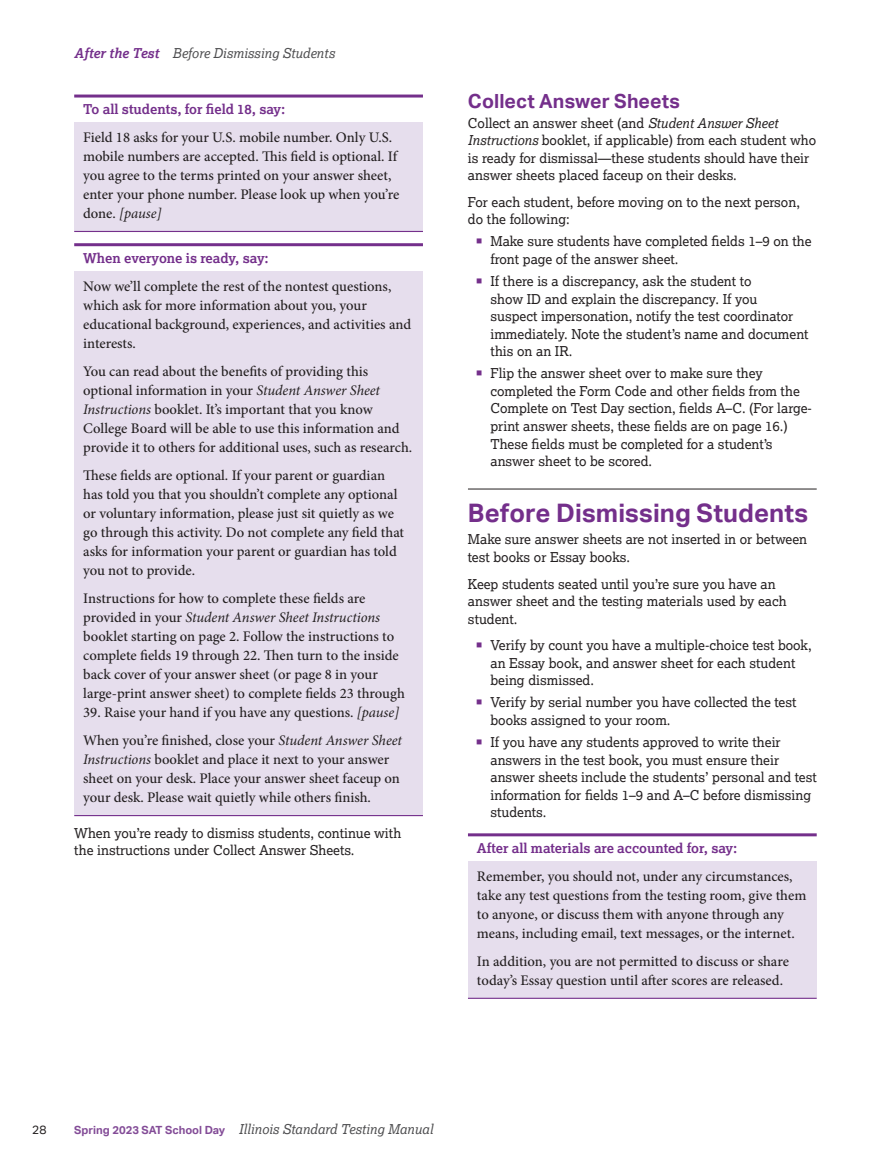
<style>
.page{position:relative;width:891px;height:1175px;background:#fff}
.page>*{position:absolute;margin:0;border:0;box-sizing:border-box;transform-origin:0 0}
.t1{font:700 25.5px "Aktiv Grotesk";letter-spacing:.005em;color:#742f8b}
.t2{font:700 19.5px "Aktiv Grotesk";letter-spacing:.005em;color:#742f8b}
.t3{font:500 14.7px/19px "Minion Pro";letter-spacing:-.005em;color:#231f20}
.t4{font:13.5px/17.5px "Lexia";color:#231f20}
.t5{font:700 13.5px "Lexia";color:#742f8b}
.t6{font:italic 13.5px "Lexia";color:#4d4d4f}
.t7{font:12px "Aktiv Grotesk";color:#231f20}
.s1{font-weight:700;color:#742f8b}
.s2{font-weight:400;font-style:italic}
.s3{font-style:italic}
.s4{color:#742f8b}
.s5{font-family:"Aktiv Grotesk";font-weight:700;font-style:normal;font-size:11.25px;color:#834c97}
</style>
<div class="page">
<div style="left:74px;top:122px;width:349px;height:109px;background:#e6deed"></div>
<div style="left:74px;top:271px;width:349px;height:90px;background:#e6deed"></div>
<div style="left:74px;top:356px;width:349px;height:109px;background:#e6deed"></div>
<div style="left:74px;top:460px;width:349px;height:128px;background:#e6deed"></div>
<div style="left:74px;top:583px;width:349px;height:147px;background:#e6deed"></div>
<div style="left:74px;top:725px;width:349px;height:90px;background:#e6deed"></div>
<div style="left:468px;top:861px;width:349px;height:90px;background:#e6deed"></div>
<div style="left:468px;top:946px;width:349px;height:52px;background:#e6deed"></div>
<hr style="left:468px;top:997px;width:349px;height:1px;background:#742f8b">
<hr style="left:468px;top:833px;width:349px;height:3px;background:#742f8b">
<hr style="left:468px;top:488px;width:349px;height:1px;background:#231f20">
<hr style="left:74px;top:815px;width:349px;height:1px;background:#742f8b">
<hr style="left:74px;top:243px;width:349px;height:3px;background:#742f8b">
<hr style="left:74px;top:231px;width:349px;height:1px;background:#742f8b">
<svg style="left:74px;top:94px;width:349px;height:4px"></svg>
<p class="t6" style="left:74px;top:44px;width:262px"><span class="s1">After the Test</span> Before Dismissing Students</p>
<p class="t5" style="left:83px;top:101px;width:204px">To all students, for field 18, say:</p>
<p class="t3" style="left:83px;top:128px;width:318px">Field 18 asks for your U.S. mobile number. Only U.S. mobile numbers are accepted. This field is optional. If you agree to the terms printed on your answer sheet, enter your phone number. Please look up when you’re done. <span class="s2">[pause]</span></p>
<p class="t5" style="left:83px;top:249px;width:187px">When everyone is ready, say:</p>
<p class="t3" style="left:83px;top:276px;width:329px">Now we’ll complete the rest of the nontest questions, which ask for more information about you, your educational background, experiences, and activities and interests.</p>
<p class="t3" style="left:83px;top:361px;width:331px">You can read about the benefits of providing this optional information in your <span class="s2">Student Answer Sheet Instructions</span> booklet. It’s important that you know College Board will be able to use this information and provide it to others for additional uses, such as research.</p>
<p class="t3" style="left:83px;top:466px;width:322px">These fields are optional. If your parent or guardian has told you that you shouldn’t complete any optional or voluntary information, please just sit quietly as we go through this activity. Do not complete any field that asks for information your parent or guardian has told you not to provide.</p>
<p class="t3" style="left:83px;top:589px;width:323px">Instructions for how to complete these fields are provided in your <span class="s2">Student Answer Sheet Instructions </span>booklet starting on page 2. Follow the instructions to complete fields 19 through 22. Then turn to the inside back cover of your answer sheet (or page 8 in your large-print answer sheet) to complete fields 23 through</p>
<p class="t3" style="left:83px;top:703px;width:318px">39. Raise your hand if you have any questions. <span class="s2">[pause]</span></p>
<p class="t3" style="left:83px;top:731px;width:320px">When you’re finished, close your <span class="s2">Student Answer Sheet Instructions</span> booklet and place it next to your answer sheet on your desk. Place your answer sheet faceup on your desk. Please wait quietly while others finish.</p>
<p class="t4" style="left:74px;top:823px;width:329px">When you’re ready to dismiss students, continue with the instructions under Collect Answer Sheets.</p>
<h4 class="t2" style="left:468px;top:90px;width:213px">Collect Answer Sheets</h4>
<p class="t4" style="left:468px;top:113px;width:350px">Collect an answer sheet (and <span class="s3">Student Answer Sheet Instructions</span> booklet, if applicable) from each student who is ready for dismissal—these students should have their answer sheets placed faceup on their desks.</p>
<p class="t4" style="left:468px;top:193px;width:334px">For each student, before moving on to the next person, do the following:</p>
<p class="t4" style="left:490px;top:232px;width:323px;text-indent:-15px"><span class="s4">■</span> Make sure students have completed fields 1–9 on the front page of the answer sheet.</p>
<p class="t4" style="left:490px;top:272px;width:320px;text-indent:-15px"><span class="s4">■</span> If there is a discrepancy, ask the student to<br>show ID and explain the discrepancy. If you<br>suspect impersonation, notify the test coordinator immediately. Note the student’s name and document this on an IR.</p>
<p class="t4" style="left:490px;top:364px;width:323px;text-indent:-15px"><span class="s4">■</span> Flip the answer sheet over to make sure they completed the Form Code and other fields from the Complete on Test Day section, fields A–C. (For large&shy;print answer sheets, these fields are on page 16.)<br>These fields must be completed for a student’s answer sheet to be scored.</p>
<h3 class="t1" style="left:468px;top:498px;width:342px">Before Dismissing Students</h3>
<p class="t4" style="left:468px;top:530px;width:341px">Make sure answer sheets are not inserted in or between test books or Essay books.</p>
<p class="t4" style="left:468px;top:574px;width:320px">Keep students seated until you’re sure you have an answer sheet and the testing materials used by each student.</p>
<p class="t4" style="left:490px;top:636px;width:323px;text-indent:-15px"><span class="s4">■</span> Verify by count you have a multiple-choice test book, an Essay book, and answer sheet for each student being dismissed.</p>
<p class="t4" style="left:490px;top:693px;width:308px;text-indent:-15px"><span class="s4">■</span> Verify by serial number you have collected the test books assigned to your room.</p>
<p class="t4" style="left:490px;top:733px;width:328px;text-indent:-15px"><span class="s4">■</span> If you have any students approved to write their answers in the test book, you must ensure their answer sheets include the students’ personal and test information for fields 1–9 and A–C before dismissing students.</p>
<p class="t5" style="left:477px;top:839px;width:262px">After all materials are accounted for, say:</p>
<p class="t3" style="left:477px;top:866px;width:331px">Remember, you should not, under any circumstances, take any test questions from the testing room, give them to anyone, or discuss them with anyone through any means, including email, text messages, or the internet.</p>
<p class="t3" style="left:477px;top:951px;width:313px">In addition, you are not permitted to discuss or share today’s Essay question until after scores are released.</p>
<p class="t7" style="left:32px;top:1122px;width:16px">28</p>
<p class="t6" style="left:74px;top:1121px;width:360px"><span class="s5">Spring 2023 SAT School Day</span> Illinois Standard Testing Manual</p>
</div>
